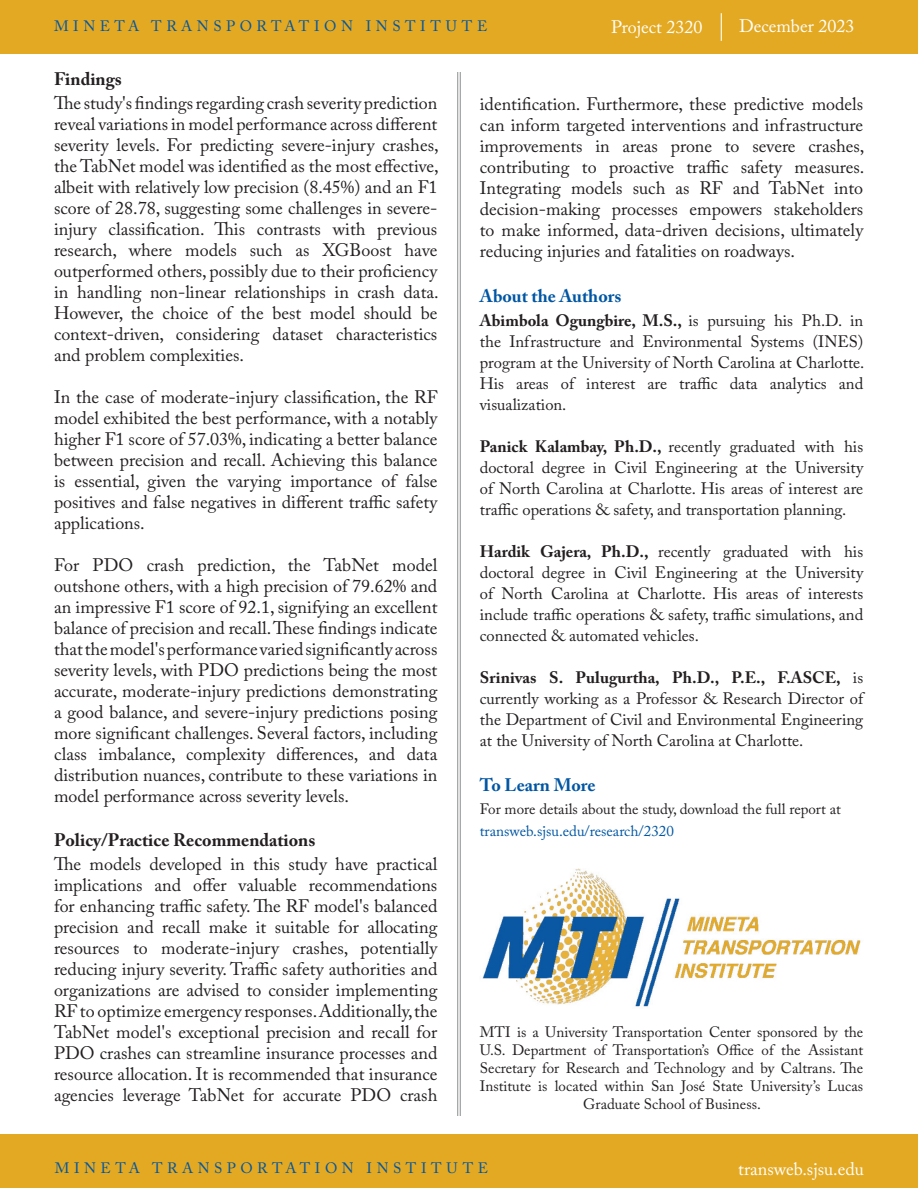
<style>
.page{position:relative;width:918px;height:1188px;background:#fff}
.page>*{position:absolute;margin:0;border:0;box-sizing:border-box;transform-origin:0 0}
.t1{font:18px/21px "Adobe Caslon Pro";color:#231f20;text-align:justify}
.t2{font:18px "Adobe Caslon Pro";color:#fff}
.t3{font:700 18px "Adobe Caslon Pro";color:#231f20}
.About_the_Authors{font:700 18px "Adobe Caslon Pro";color:#0156a3}
.About_the_Authors-2{font:16.5px/21px "Adobe Caslon Pro";color:#231f20;text-align:justify}
.About_MTI{font:15px/18px "Adobe Caslon Pro";color:#231f20;text-align:center}
.To_Learn_More_-_Body{font:15px/22.5px "Adobe Caslon Pro";color:#231f20}
.t4{font:15px "Adobe Caslon Pro";letter-spacing:.3em;color:#0156a3}
.s1{font-weight:700}
.s2{color:#0156a3}
</style>
<div class="page">
<hr style="left:460px;top:72px;width:1px;height:1044px;background:#8a8c8f">
<hr style="left:457px;top:72px;width:1px;height:1044px;background:#8a8c8f">
<img style="left:482px;top:868px;width:379px;height:139px">
<div style="left:0;top:1134px;width:918px;height:54px;background:#e4a922"></div>
<div style="left:0;top:0;width:918px;height:54px;background:#e4a922"></div>
<svg style="left:721px;top:13px;width:1px;height:28px"></svg>
<p class="t4" style="left:54px;top:17px;width:435px">MINETA TRANSPORTATION INSTITUTE</p>
<p class="t2" style="left:611px;top:16px;width:93px">Project 2320</p>
<p class="t2" style="left:739px;top:15px;width:117px">December 2023</p>
<p class="t3" style="left:54px;top:68px;width:69px">Findings</p>
<p class="t1" style="left:54px;top:93px;width:386px">The study's findings regarding crash severity prediction reveal variations in model performance across different severity levels. For predicting severe-injury crashes, the TabNet model was identified as the most effective, albeit with relatively low precision (8.45%) and an F1 score of 28.78, suggesting some challenges in severe&shy;injury classification. This contrasts with previous research, where models such as XGBoost have outperformed others, possibly due to their proficiency in handling non-linear relationships in crash data.<br>However, the choice of the best model should be context-driven, considering dataset characteristics and problem complexities.</p>
<p class="t1" style="left:54px;top:387px;width:385px">In the case of moderate-injury classification, the RF model exhibited the best performance, with a notably higher F1 score of 57.03%, indicating a better balance between precision and recall. Achieving this balance is essential, given the varying importance of false positives and false negatives in different traffic safety applications.</p>
<p class="t1" style="left:54px;top:555px;width:385px">For PDO crash prediction, the TabNet model outshone others, with a high precision of 79.62% and an impressive F1 score of 92.1, signifying an excellent balance of precision and recall. These findings indicate that the model's performance varied significantly across severity levels, with PDO predictions being the most accurate, moderate-injury predictions demonstrating a good balance, and severe-injury predictions posing more significant challenges. Several factors, including class imbalance, complexity differences, and data distribution nuances, contribute to these variations in model performance across severity levels.</p>
<p class="t3" style="left:54px;top:829px;width:263px">Policy/Practice Recommendations</p>
<p class="t1" style="left:54px;top:853px;width:385px">The models developed in this study have practical implications and offer valuable recommendations for enhancing traffic safety. The RF model's balanced precision and recall make it suitable for allocating resources to moderate-injury crashes, potentially reducing injury severity. Traffic safety authorities and organizations are advised to consider implementing RF to optimize emergency responses. Additionally, the TabNet model's exceptional precision and recall for PDO crashes can streamline insurance processes and resource allocation. It is recommended that insurance agencies leverage TabNet for accurate PDO crash</p>
<p class="t1" style="left:480px;top:94px;width:386px">identification. Furthermore, these predictive models can inform targeted interventions and infrastructure improvements in areas prone to severe crashes, contributing to proactive traffic safety measures.<br>Integrating models such as RF and TabNet into decision-making processes empowers stakeholders to make informed, data-driven decisions, ultimately reducing injuries and fatalities on roadways.</p>
<p class="About_the_Authors" style="left:480px;top:286px;width:143px">About the Authors</p>
<p class="About_the_Authors-2" style="left:480px;top:310px;width:386px"><span class="s1">Abimbola Ogungbire, M.S.,</span> is pursuing his Ph.D. in the Infrastructure and Environmental Systems (INES) program at the University of North Carolina at Charlotte.<br>His areas of interest are traffic data analytics and visualization.</p>
<p class="About_the_Authors-2" style="left:480px;top:436px;width:385px"><span class="s1">Panick Kalambay, Ph.D.,</span> recently graduated with his doctoral degree in Civil Engineering at the University of North Carolina at Charlotte. His areas of interest are traffic operations &amp; safety, and transportation planning.</p>
<p class="About_the_Authors-2" style="left:480px;top:541px;width:385px"><span class="s1">Hardik Gajera, Ph.D.,</span> recently graduated with his doctoral degree in Civil Engineering at the University of North Carolina at Charlotte. His areas of interests include traffic operations &amp; safety, traffic simulations, and connected &amp; automated vehicles.</p>
<p class="About_the_Authors-2" style="left:480px;top:667px;width:385px"><span class="s1">Srinivas S. Pulugurtha, Ph.D., P.E., F.ASCE,</span> is currently working as a Professor &amp; Research Director of the Department of Civil and Environmental Engineering at the University of North Carolina at Charlotte.</p>
<p class="About_the_Authors" style="left:480px;top:775px;width:117px">To Learn More</p>
<p class="To_Learn_More_-_Body" style="left:480px;top:798px;width:363px">For more details about the study, download the full report at <span class="s2">transweb.sjsu.edu/research/2320</span></p>
<p class="About_MTI" style="left:480px;top:1023px;width:385px">MTI is a University Transportation Center sponsored by the U.S. Department of Transportation’s Office of the Assistant Secretary for Research and Technology and by Caltrans. The Institute is located within San José State University’s Lucas Graduate School of Business.</p>
<p class="t4" style="left:55px;top:1159px;width:435px">MINETA TRANSPORTATION INSTITUTE</p>
<p class="t2" style="left:738px;top:1159px;width:127px">transweb.sjsu.edu</p>
</div>
